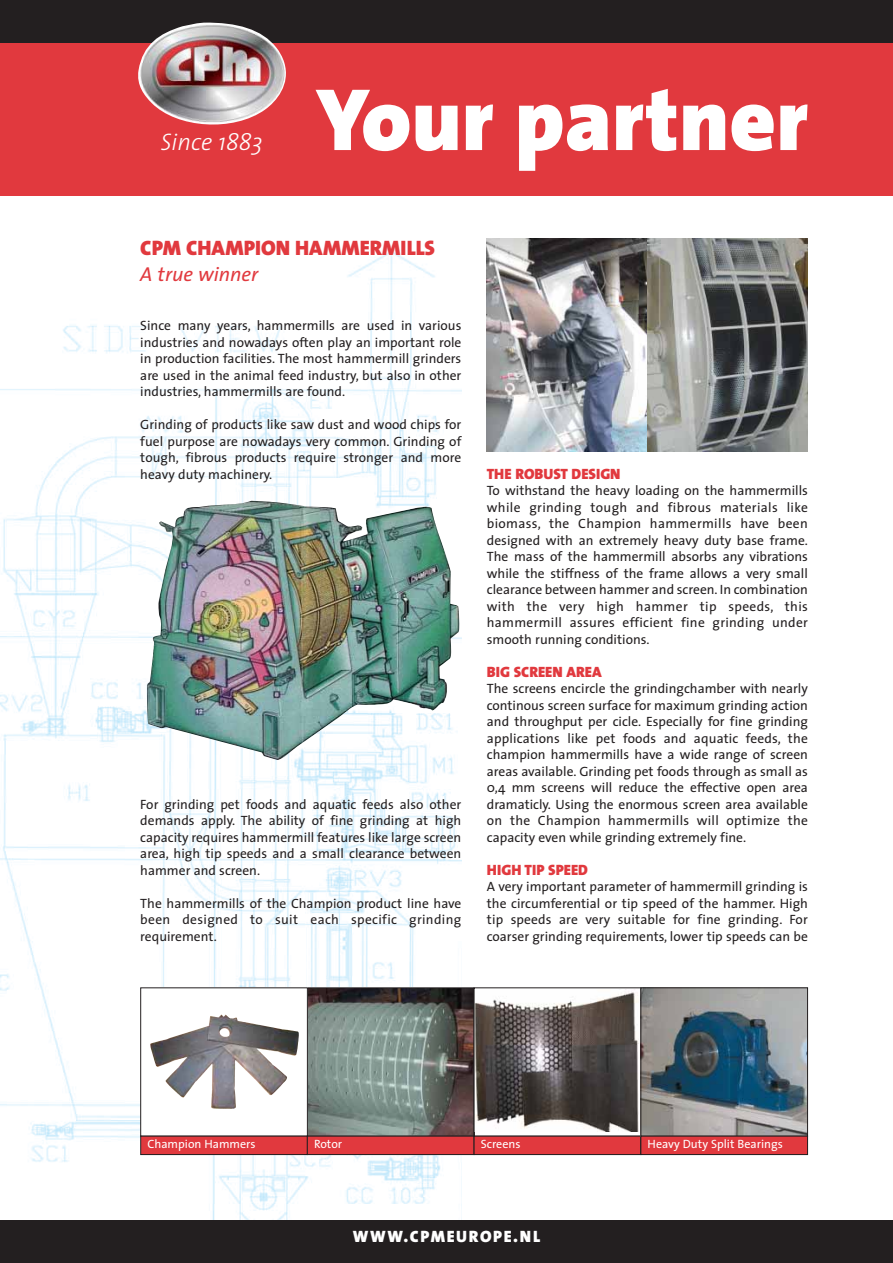
<style>
.page{position:relative;width:893px;height:1263px;background:#fff}
.page>*{position:absolute;margin:0;border:0;box-sizing:border-box;transform-origin:0 0}
.t1{font:900 89.25px "The Sans";color:#fff}
.t2{font:italic 300 24px "The Sans";color:#fff}
.t3{font:900 21px "The Sans";color:#e1393e}
.t4{font:italic 20.25px "The Sans";color:#e1393e}
.t5{font:900 16.5px "The Sans";letter-spacing:.095em;color:#fff}
.t6{font:900 15px "The Sans";color:#e1393e}
.t7{font:13.5px/16.5px "The Sans";color:#231f20;text-align:justify}
.t8{font:12px "The Sans";color:#fff}
</style>
<div class="page">
<img style="left:0;top:250px;width:461px;height:970px">
<div style="left:0;top:43px;width:893px;height:153px;background:#e1393e"></div>
<div style="left:0;top:0;width:893px;height:43px;background:#231f20"></div>
<img style="left:138px;top:22px;width:148px;height:103px">
<img style="left:309px;top:989px;width:163px;height:145px">
<div style="left:307px;top:987px;width:167px;height:149px;border:1px solid #231f20"></div>
<svg style="left:142px;top:989px;width:164px;height:145px"></svg>
<img style="left:222px;top:1014px;width:77px;height:42px">
<div style="left:140px;top:987px;width:168px;height:149px;border:1px solid #231f20"></div>
<img style="left:476px;top:991px;width:163px;height:140px">
<div style="left:141px;top:1136px;width:166px;height:18px;background:#e1393e"></div>
<div style="left:140px;top:1136px;width:168px;height:19px;border:1px solid #231f20"></div>
<div style="left:307px;top:1136px;width:167px;height:18px;background:#e1393e"></div>
<div style="left:307px;top:1136px;width:167px;height:19px;border:1px solid #231f20"></div>
<div style="left:474px;top:1136px;width:167px;height:18px;background:#e1393e"></div>
<div style="left:474px;top:1136px;width:167px;height:19px;border:1px solid #231f20"></div>
<img style="left:642px;top:989px;width:164px;height:145px">
<div style="left:640px;top:987px;width:168px;height:149px;border:1px solid #231f20"></div>
<div style="left:641px;top:1136px;width:166px;height:18px;background:#e1393e"></div>
<div style="left:640px;top:1136px;width:168px;height:19px;border:1px solid #231f20"></div>
<div style="left:0;top:1220px;width:893px;height:43px;background:#231f20"></div>
<img style="left:487px;top:238px;width:161px;height:213px">
<img style="left:648px;top:238px;width:160px;height:213px">
<img style="left:146px;top:501px;width:314px;height:259px">
<h2 class="t2" style="left:161px;top:132px;width:104px">Since 1883</h2>
<h1 class="t1" style="left:316px;top:85px;width:493px">Your partner</h1>
<h3 class="t3" style="left:140px;top:240px;width:296px">CPM CHAMPION HAMMERMILLS</h3>
<h3 class="t4" style="left:140px;top:266px;width:120px">A true winner</h3>
<p class="t7" style="left:140px;top:319px;width:323px">Since many years, hammermills are used in various industries and nowadays often play an important role in production facilities. The most hammermill grinders are used in the animal feed industry, but also in other industries, hammermills are found.</p>
<p class="t7" style="left:140px;top:418px;width:323px">Grinding of products like saw dust and wood chips for fuel purpose are nowadays very common. Grinding of tough, fibrous products require stronger and more heavy duty machinery.</p>
<p class="t7" style="left:140px;top:797px;width:323px">For grinding pet foods and aquatic feeds also other demands apply. The ability of fine grinding at high capacity requires hammermill features like large screen area, high tip speeds and a small clearance between hammer and screen.</p>
<p class="t7" style="left:140px;top:896px;width:323px">The hammermills of the Champion product line have been designed to suit each specific grinding requirement.</p>
<p class="t6" style="left:487px;top:468px;width:135px">THE ROBUST DESIGN</p>
<p class="t7" style="left:487px;top:484px;width:323px">To withstand the heavy loading on the hammermills while grinding tough and fibrous materials like biomass, the Champion hammermills have been designed with an extremely heavy duty base frame.<br>The mass of the hammermill absorbs any vibrations while the stiffness of the frame allows a very small clearance between hammer and screen. In combination with the very high hammer tip speeds, this hammermill assures efficient fine grinding under smooth running conditions.</p>
<p class="t6" style="left:487px;top:666px;width:116px">BIG SCREEN AREA</p>
<p class="t7" style="left:487px;top:682px;width:323px">The screens encircle the grindingchamber with nearly continous screen surface for maximum grinding action and throughput per cicle. Especially for fine grinding applications like pet foods and aquatic feeds, the champion hammermills have a wide range of screen areas available. Grinding pet foods through as small as 0,4 mm screens will reduce the effective open area dramaticly. Using the enormous screen area available on the Champion hammermills will optimize the capacity even while grinding extremely fine.</p>
<p class="t6" style="left:487px;top:864px;width:103px">HIGH TIP SPEED</p>
<p class="t7" style="left:487px;top:880px;width:323px">A very important parameter of hammermill grinding is the circumferential or tip speed of the hammer. High tip speeds are very suitable for fine grinding. For coarser grinding requirements, lower tip speeds can be</p>
<p class="t8" style="left:147px;top:1139px;width:110px">Champion Hammers</p>
<p class="t8" style="left:314px;top:1139px;width:30px">Rotor</p>
<p class="t8" style="left:481px;top:1139px;width:41px">Screens</p>
<p class="t8" style="left:648px;top:1139px;width:137px">Heavy Duty Split Bearings</p>
<p class="t5" style="left:353px;top:1230px;width:189px">WWW.CPMEUROPE.NL</p>
</div>
